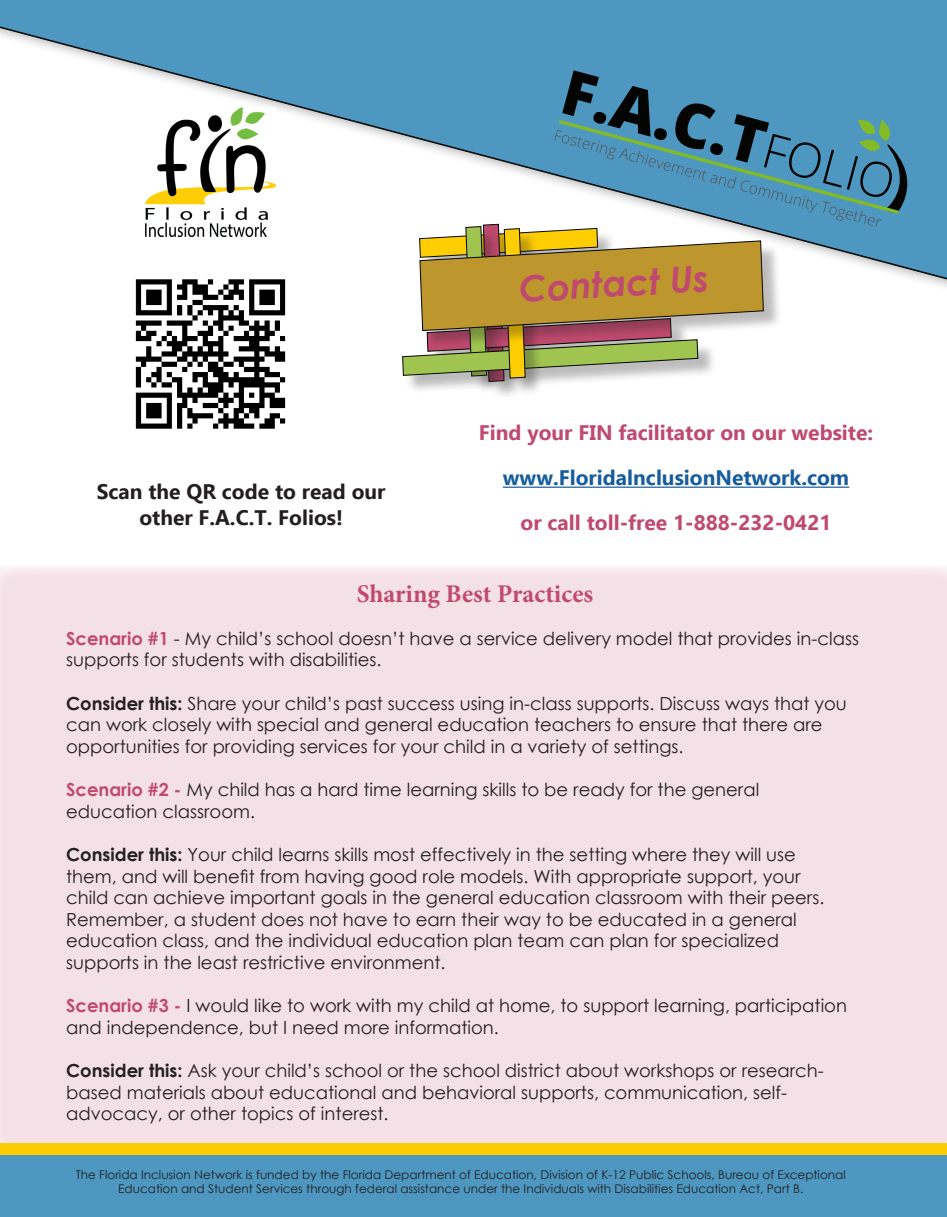
<style>
.page{position:relative;width:947px;height:1217px;background:#fff}
.page>*{position:absolute;margin:0;border:0;box-sizing:border-box;transform-origin:0 0}
.t1{font:italic 700 36px "Century Gothic";color:#c04a6f}
.t2{font:700 25.5px "Minion Pro";color:#c04a6f}
.t3{font:700 21px "Ebrima";color:#c04a6f}
.t4{font:700 21px/25.2px "Ebrima";color:#231f20;text-align:center}
.t5{font:700 21px "Ebrima";color:#175d9e}
.t6{font:18px/21.6px "Century Gothic";color:#231f20}
.t7{font:12px/14.4px "Century Gothic";color:#231f20;text-align:center}
.s1{font-weight:700;color:#c04a6f}
.s2{font-weight:700}
</style>
<div class="page">
<div style="left:0;top:565px;width:946px;height:594px;background:#f4e0e7"></div>
<div style="left:0;top:1142px;width:946px;height:69px;background:#fc0"></div>
<svg style="left:0;top:0;width:946px;height:287px"></svg>
<div style="left:0;top:1155px;width:946px;height:61px;background:#4d97c1"></div>
<img style="left:146px;top:108px;width:129px;height:129px">
<img style="left:116px;top:262px;width:190px;height:167px">
<div style="left:405px;top:342px;width:311px;height:52px;background:#231f20;opacity:.3"></div>
<div style="left:506px;top:231px;width:37px;height:165px;background:#231f20;opacity:.3"></div>
<svg style="left:402px;top:70px;width:505px;height:312px"></svg>
<hr style="left:502px;top:486px;width:346px;height:1px;background:#175d9e">
<p class="t4" style="left:97px;top:478px;width:290px">Scan the QR code to read our other F.A.C.T. Folios!</p>
<p class="t1" style="left:517px;top:263px;width:192px;rotate:-4deg">Contact Us</p>
<p class="t3" style="left:479px;top:416px;width:395px">Find your FIN facilitator on our website:</p>
<p class="t5" style="left:502px;top:461px;width:348px">www.FloridalnclusionNetwork.com</p>
<p class="t3" style="left:520px;top:506px;width:312px">or call toll-free 1-888-232-0421</p>
<p class="t2" style="left:356px;top:575px;width:238px">Sharing Best Practices</p>
<p class="t6" style="left:66px;top:627px;width:794px"><span class="s1">Scenario #1</span> - My child’s school doesn’t have a service delivery model that provides in-class supports for students with disabilities.</p>
<p class="t6" style="left:66px;top:692px;width:782px"><span class="s2">Consider this:</span> Share your child’s past success using in-class supports. Discuss ways that you can work closely with special and general education teachers to ensure that there are opportunities for providing services for your child in a variety of settings.</p>
<p class="t6" style="left:66px;top:778px;width:694px"><span class="s1">Scenario #2 -</span> My child has a hard time learning skills to be ready for the general education classroom.</p>
<p class="t6" style="left:66px;top:843px;width:759px"><span class="s2">Consider this:</span> Your child learns skills most effectively in the setting where they will use them, and will benefit from having good role models. With appropriate support, your child can achieve important goals in the general education classroom with their peers.<br>Remember, a student does not have to earn their way to be educated in a general education class, and the individual education plan team can plan for specialized supports in the least restrictive environment.</p>
<p class="t6" style="left:66px;top:994px;width:782px"><span class="s1">Scenario #3 -</span> I would like to work with my child at home, to support learning, participation and independence, but I need more information.</p>
<p class="t6" style="left:66px;top:1059px;width:759px"><span class="s2">Consider this:</span> Ask your child’s school or the school district about workshops or research&shy;based materials about educational and behavioral supports, communication, self&shy;advocacy, or other topics of interest.</p>
<p class="t7" style="left:76px;top:1166px;width:771px">The Florida Inclusion Network is funded by the Florida Department of Education, Division of K-12 Public Schools, Bureau of Exceptional<br>Education and Student Services through federal assistance under the Individuals with Disabilities Education Act, Part B.</p>
</div>
